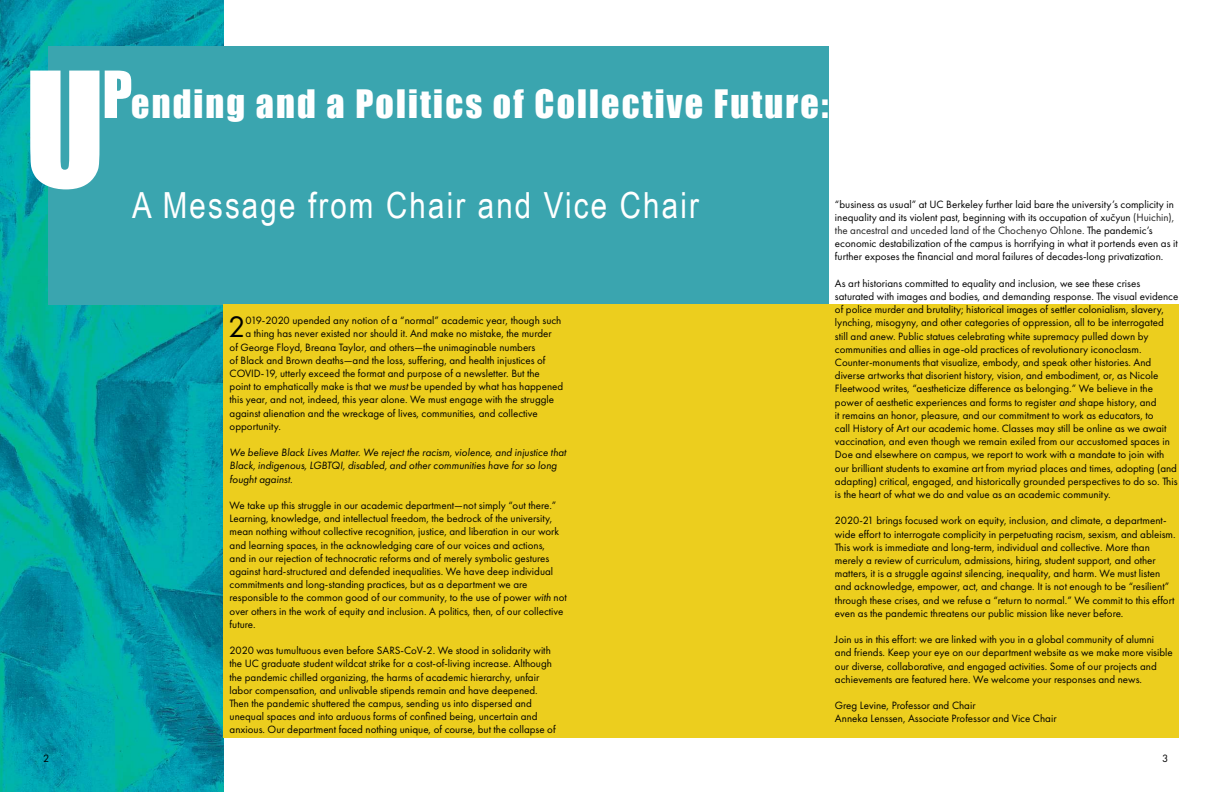
<style>
.page{position:relative;width:1224px;height:792px;background:#fff}
.page>*{position:absolute;margin:0;border:0;box-sizing:border-box;transform-origin:0 0}
.t1{font:147.3px "Impact";color:#fff}
.t2{font:36px "Impact";letter-spacing:.06em;color:#fff}
.t3{font:36px "Arial Narrow";letter-spacing:.06em;color:#fff}
.t4{font:30.8px "Futura PT";color:#000}
.t5{font:11px/13.2px "Futura PT";color:#000}
.t6{font:italic 11px/13.2px "Futura PT";color:#000}
.s1{font-size:60px}
.s2{color:#222}
.s3{font-style:italic}
</style>
<div class="page">
<img style="left:0;top:0;width:223px;height:792px">
<div style="left:49px;top:46px;width:780px;height:258px;background:#3aa5af"></div>
<div style="left:223px;top:304px;width:956px;height:434px;background:#ecce1e"></div>
<h1 class="t1" style="left:25px;top:15px;width:82px">U</h1>
<h2 class="t2" style="left:102px;top:76px;width:728px"><span class="s1">P</span>ending and a Politics of Collective Future:</h2>
<h2 class="t3" style="left:132px;top:179px;width:568px">A Message from Chair and Vice Chair</h2>
<p class="t5" style="left:835px;top:197px;width:344px">“business as usual” at UC Berkeley further laid bare the university’s complicity in inequality and its violent past, beginning with its occupation of xučyun <span class="s2">(Huichin), the ancestral and unceded land of the Chochenyo Ohlone.</span> The pandemic’s economic destabilization of the campus is horrifying in what it portends even as it further exposes the financial and moral failures of decades-long privatization.</p>
<p class="t5" style="left:835px;top:276px;width:345px">As art historians committed to equality and inclusion, we see these crises saturated with images and bodies, and demanding response. The visual evidence of police murder and brutality; historical images of settler colonialism, slavery, lynching, misogyny, and other categories of oppression, all to be interrogated still and anew. Public statues celebrating white supremacy pulled down by communities and allies in age-old practices of revolutionary iconoclasm.<br>Counter-monuments that visualize, embody, and speak other histories. And diverse artworks that disorient history, vision, and embodiment, or, as Nicole Fleetwood writes, “aestheticize difference as belonging.” We believe in the power of aesthetic experiences and forms to register <span class="s3">and</span> shape history, and<br>it remains an honor, pleasure, and our commitment to work as educators, to<br>call History of Art our academic home. Classes may still be online as we await vaccination, and even though we remain exiled from our accustomed spaces in Doe and elsewhere on campus, we report to work with a mandate to join with our brilliant students to examine art from myriad places and times, adopting (and adapting) critical, engaged, and historically grounded perspectives to do so. This is the heart of what we do and value as an academic community.</p>
<p class="t5" style="left:835px;top:514px;width:342px">2020-21 brings focused work on equity, inclusion, and climate, a department&shy;wide effort to interrogate complicity in perpetuating racism, sexism, and ableism.<br>This work is immediate and long-term, individual and collective. More than merely a review of curriculum, admissions, hiring, student support, and other matters, it is a struggle against silencing, inequality, and harm. We must listen and acknowledge, empower, act, and change. It is not enough to be “resilient” through these crises, and we refuse a “return to normal.” We commit to this effort even as the pandemic threatens our public mission like never before.</p>
<p class="t5" style="left:835px;top:633px;width:339px">Join us in this effort: we are linked with you in a global community of alumni and friends. Keep your eye on our department website as we make more visible our diverse, collaborative, and engaged activities. Some of our projects and achievements are featured here. We welcome your responses and news.</p>
<p class="t5" style="left:835px;top:699px;width:223px">Greg Levine, Professor and Chair<br>Anneka Lenssen, Associate Professor and Vice Chair</p>
<h3 class="t4" style="left:228px;top:309px;width:19px">2</h3>
<p class="t5" style="left:246px;top:314px;width:317px">019-2020 upended any notion of a “normal” academic year, though such</p>
<p class="t5" style="left:246px;top:327px;width:308px">a thing has never existed nor should it. And make no mistake, the murder</p>
<p class="t5" style="left:230px;top:340px;width:307px">of George Floyd, Breana Taylor, and others—the unimaginable numbers</p>
<p class="t5" style="left:230px;top:354px;width:318px">of Black and Brown deaths—and the loss, suffering, and health injustices of</p>
<p class="t5" style="left:230px;top:367px;width:312px">COVID-19, utterly exceed the format and purpose of a newsletter. But the</p>
<p class="t5" style="left:230px;top:380px;width:335px">point to emphatically make is that we <span class="s3">must</span> be upended by what has happened</p>
<p class="t5" style="left:230px;top:393px;width:326px">this year, and not, indeed, this year alone. We must engage with the struggle</p>
<p class="t5" style="left:230px;top:406px;width:310px">against alienation and the wreckage of lives, communities, and collective</p>
<p class="t5" style="left:230px;top:420px;width:53px">opportunity.</p>
<p class="t6" style="left:230px;top:446px;width:338px">We believe Black Lives Matter. We reject the racism, violence, and injustice that<br>Black, indigenous, LGBTQI, disabled, and other communities have for so long fought against.</p>
<p class="t5" style="left:230px;top:499px;width:339px">We take up this struggle in our academic department—not simply “out there.” Learning, knowledge, and intellectual freedom, the bedrock of the university, mean nothing without collective recognition, justice, and liberation in our work and learning spaces, in the acknowledging care of our voices and actions,<br>and in our rejection of technocratic reforms and of merely symbolic gestures against hard-structured and defended inequalities. We have deep individual commitments and long-standing practices, but as a department we are responsible to the common good of our community, to the use of power <span class="s3">with</span> not over others in the work of equity and inclusion. A politics, then, of our collective future.</p>
<p class="t5" style="left:230px;top:644px;width:328px">2020 was tumultuous even before SARS-CoV-2. We stood in solidarity with the UC graduate student wildcat strike for a cost-of-living increase. Although the pandemic chilled organizing, the harms of academic hierarchy, unfair labor compensation, and unlivable stipends remain and have deepened.<br>Then the pandemic shuttered the campus, sending us into dispersed and unequal spaces and into arduous forms of confined being, uncertain and anxious. Our department faced nothing unique, of course, but the collapse of</p>
<p class="t5" style="left:43px;top:752px;width:8px">2</p>
<p class="t5" style="left:1162px;top:752px;width:8px">3</p>
</div>
